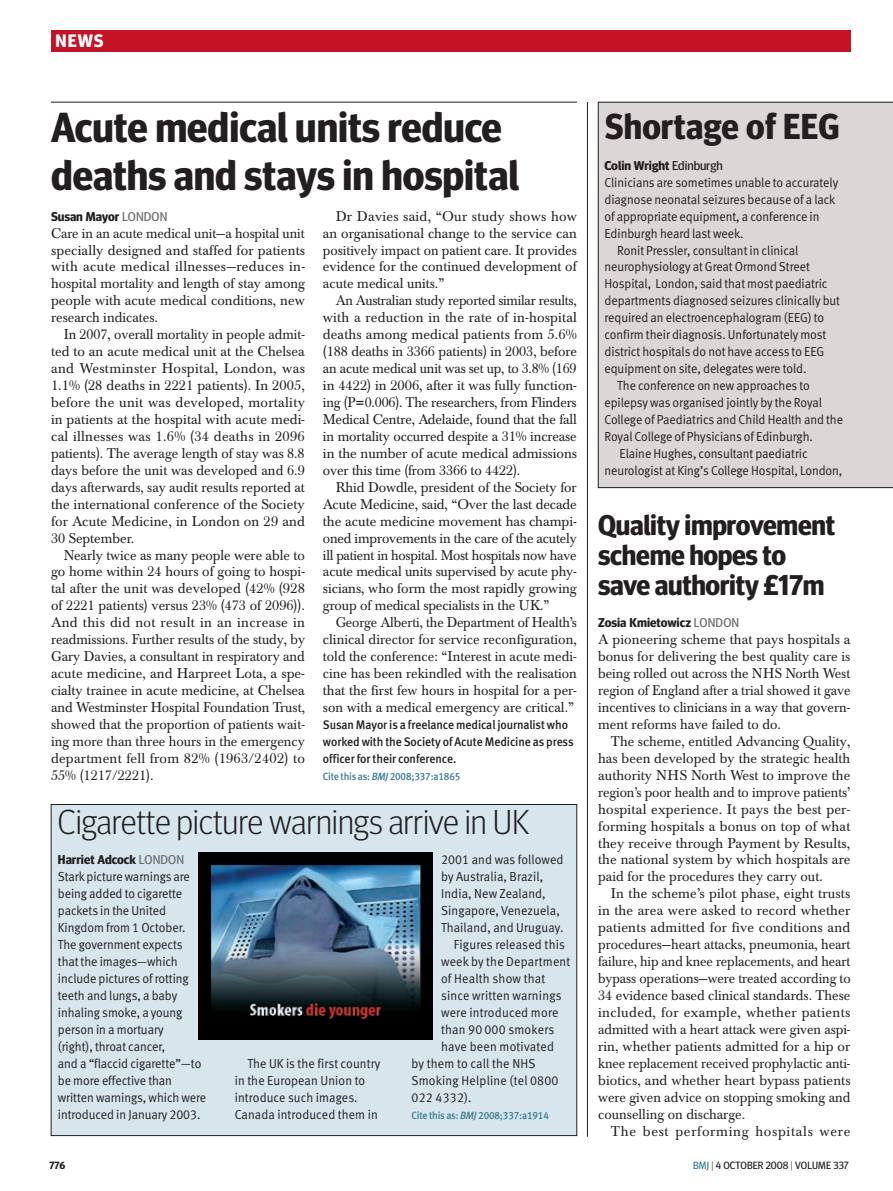
<style>
.page{position:relative;width:893px;height:1191px;background:#fff}
.page>*{position:absolute;margin:0;border:0;box-sizing:border-box;transform-origin:0 0}
.news_head_28bold{font:700 42px/48px "Meta Headline OT";color:#231f20}
.news_head_23bold{font:700 36px "Meta Headline OT";letter-spacing:.01em;color:#231f20}
.news_head_19bold{font:300 34.5px "Meta Headline OT";color:#231f20}
.news_head_19bold-2{font:700 28.5px/30px "Meta Headline OT";letter-spacing:-.01em;color:#231f20}
.t1{font:700 18px "Meta Headline OT";color:#fff}
.news_body_3colm_ind{font:13.95px/17px "Baskerville BE";color:#231f20;text-align:justify}
.news_body_3colm_ind-2{font:13.95px/17px "Baskerville BE";color:#231f20;text-align:justify;scale:.96 1}
.news_body_3colm_ind-3{font:13.95px "Baskerville BE";letter-spacing:.05em;color:#231f20}
.news_BOX_sans_text{font:13.05px/17px "Meta Normal LF";letter-spacing:-.005em;color:#231f20;scale:.95 1}
.news_BOX_sans_text-2{font:13.05px "Meta Normal LF";letter-spacing:.02em;color:#231f20;scale:.95 1}
.news_byline_author{font:700 12.75px "Meta Headline OT";color:#231f20}
.news_byline{font:700 12.75px "Meta Headline OT";color:#231f20}
.news_further_info{font:12.45px/17px "Meta Medium LF";letter-spacing:-.005em;color:#231f20;scale:.95 1}
.citation{font:10.5px "Meta Medium LF";letter-spacing:-.015em;color:#3c7b93;scale:.95 1}
.t2{font:10.5px "Meta Headline OT";color:#231f20}
.t3{font:700 10.5px "Meta Headline OT";color:#231f20}
.s1{font-weight:400;color:#6c6d70}
.s2{font-style:italic}
.s3{font-weight:400}
.s4{color:#3c7b93}
.s5{font-weight:300}
</style>
<div class="page">
<div style="left:598px;top:102px;width:295px;height:386px;background:#dad7d6"></div>
<div style="left:51px;top:30px;width:799px;height:21px;background:#c41324"></div>
<hr style="left:51px;top:102px;width:526px;height:1px;background:#231f20">
<hr style="left:587px;top:102px;width:1px;height:1034px;background:#231f20">
<div style="left:51px;top:804px;width:526px;height:331px;background:#d7e5ec"></div>
<img style="left:199px;top:852px;width:234px;height:187px">
<p class="t1" style="left:55px;top:30px;width:50px">NEWS</p>
<p class="news_head_28bold" style="left:51px;top:102px;width:470px">Acute medical units reduce deaths and stays in hospital</p>
<p class="news_byline_author" style="left:51px;top:208px;width:118px">Susan Mayor <span class="s1">LO NDON</span></p>
<p class="news_body_3colm_ind-2" style="left:51px;top:225px;width:266px">Care in an acute medical unit—a hospital unit specially designed and staffed for patients with acute medical illnesses—reduces in&shy;hospital mortality and length of stay among people with acute medical conditions, new research indicates.</p>
<p class="news_body_3colm_ind" style="left:51px;top:326px;width:255px;text-indent:13px">In 2007, overall mortality in people admit&shy;ted to an acute medical unit at the Chelsea and Westminster Hospital, London, was 1.1% (28 deaths in 2221 patients). In 2005, before the unit was developed, mortality in patients at the hospital with acute medi&shy;cal illnesses was 1.6% (34 deaths in 2096 patients). The average length of stay was 8.8 days before the unit was developed and 6.9 days afterwards, say audit results reported at the international conference of the Society for Acute Medicine, in London on 29 and 30 September.</p>
<p class="news_body_3colm_ind" style="left:51px;top:546px;width:256px;text-indent:13px">Nearly twice as many people were able to go home within 24 hours of going to hospi&shy;tal after the unit was developed (42% (928 of 2221 patients) versus 23% (473 of 2096)).<br>And this did not result in an increase in readmissions. Further results of the study, by Gary Davies, a consultant in respiratory and acute medicine, and Harpreet Lota, a spe&shy;cialty trainee in acute medicine, at Chelsea and Westminster Hospital Foundation Trust, showed that the proportion of patients wait&shy;ing more than three hours in the emergency department fell from 82% (1963/2402) to 55% (1217/2221).</p>
<p class="news_body_3colm_ind" style="left:323px;top:208px;width:256px;text-indent:13px">Dr Davies said, “Our study shows how an organisational change to the service can positively impact on patient care. It provides evidence for the continued development of acute medical units.”</p>
<p class="news_body_3colm_ind-2" style="left:323px;top:292px;width:266px;text-indent:13px">An Australian study reported similar results, with a reduction in the rate of in-hospital deaths among medical patients from 5.6% (188 deaths in 3366 patients) in 2003, before an acute medical unit was set up, to 3.8% (169 in 4422) in 2006, after it was fully function&shy;ing (P=0.006). The researchers, from Flinders Medical Centre, Adelaide, found that the fall in mortality occurred despite a 31% increase in the number of acute medical admissions over this time (from 3366 to 4422).</p>
<p class="news_body_3colm_ind" style="left:323px;top:479px;width:255px;text-indent:13px">Rhid Dowdle, president of the Society for Acute Medicine, said, “Over the last decade the acute medicine movement has champi&shy;oned improvements in the care of the acutely ill patient in hospital. Most hospitals now have acute medical units supervised by acute phy&shy;sicians, who form the most rapidly growing group of medical specialists in the UK.”</p>
<p class="news_body_3colm_ind-2" style="left:323px;top:614px;width:266px;text-indent:13px">George Alberti, the Department of Health’s clinical director for service reconfiguration, told the conference: “Interest in acute medi&shy;cine has been rekindled with the realisation that the first few hours in hospital for a per&shy;son with a medical emergency are critical.”</p>
<p class="news_further_info" style="left:323px;top:716px;width:265px">Susan Mayor is a freelance medical journalist who worked with the Society of Acute Medicine as press officer for their conference.</p>
<p class="citation" style="left:323px;top:770px;width:146px">Cite this as: <span class="s2">BMJ</span> 2008;337:a1865</p>
<p class="news_head_19bold" style="left:58px;top:801px;width:473px">Cigarette picture warnings arrive in UK</p>
<p class="news_byline_author" style="left:58px;top:852px;width:128px">Harriet Adcock <span class="s1">LO NDON</span></p>
<p class="news_BOX_sans_text" style="left:58px;top:868px;width:158px">Stark picture warnings are being added to cigarette packets in the United<br>Kingdom from 1 October.<br>The government expects that the images—which include pictures of rotting teeth and lungs, a baby inhaling smoke, a young person in a mortuary<br>(right), throat cancer,<br>and a “flaccid cigarette”—to be more effective than written warnings, which were introduced in January 2003.</p>
<p class="news_BOX_sans_text" style="left:441px;top:851px;width:130px">2001 and was followed by Australia, Brazil,<br>India, New Zealand,<br>Singapore, Venezuela,<br>Thailand, and Uruguay.</p>
<p class="news_BOX_sans_text-2" style="left:454px;top:937px;width:118px">Figures released this</p>
<p class="news_BOX_sans_text-2" style="left:441px;top:954px;width:138px">week by the Department</p>
<p class="news_BOX_sans_text-2" style="left:441px;top:971px;width:111px">of Health show that</p>
<p class="news_BOX_sans_text-2" style="left:441px;top:988px;width:128px">since written warnings</p>
<p class="news_BOX_sans_text-2" style="left:441px;top:1004px;width:125px">were introduced more</p>
<p class="news_BOX_sans_text-2" style="left:441px;top:1021px;width:121px">than 90 000 smokers</p>
<p class="news_BOX_sans_text-2" style="left:441px;top:1038px;width:120px">have been motivated</p>
<p class="news_BOX_sans_text-2" style="left:411px;top:1055px;width:132px">by them to call the NHS</p>
<p class="news_BOX_sans_text-2" style="left:411px;top:1072px;width:156px">Smoking Helpline (tel 0800</p>
<p class="news_BOX_sans_text" style="left:411px;top:1088px;width:65px">022 4332).</p>
<p class="citation" style="left:411px;top:1108px;width:146px">Cite this as: <span class="s2">BMJ</span> 2008;337:a1914</p>
<p class="news_BOX_sans_text" style="left:235px;top:1054px;width:155px;text-indent:13px">The UK is the first country in the European Union to introduce such images.<br>Canada introduced them in</p>
<p class="news_head_23bold" style="left:605px;top:105px;width:236px">Shortage of EEG</p>
<p class="news_byline" style="left:604px;top:158px;width:120px">Colin Wright <span class="s3">EDINBURGH</span></p>
<p class="news_BOX_sans_text" style="left:604px;top:174px;width:248px">Clinicians are sometimes unable to accurately diagnose neonatal seizures because of a lack of appropriate equipment, a conference in Edinburgh heard last week.</p>
<p class="news_BOX_sans_text" style="left:604px;top:241px;width:249px;text-indent:13px">Ronit Pressler, consultant in clinical neurophysiology at Great Ormond Street Hospital, London, said that most paediatric departments diagnosed seizures clinically but required an electroencephalogram (EEG) to confirm their diagnosis. Unfortunately most district hospitals do not have access to EEG equipment on site, delegates were told.</p>
<p class="news_BOX_sans_text" style="left:604px;top:377px;width:253px;text-indent:13px">The conference on new approaches to epilepsy was organised jointly by the Royal College of Paediatrics and Child Health and the Royal College of Physicians of Edinburgh.</p>
<p class="news_BOX_sans_text" style="left:604px;top:445px;width:252px;text-indent:15px">Elaine Hughes, consultant paediatric neurologist at King’s College Hospital, London,</p>
<p class="news_head_19bold-2" style="left:598px;top:509px;width:238px">Quality improvement scheme hopes to save authority £17m</p>
<p class="news_byline_author" style="left:598px;top:615px;width:143px">Zosia Kmietowicz <span class="s1">LO NDON</span></p>
<p class="news_body_3colm_ind" style="left:598px;top:631px;width:254px">A pioneering scheme that pays hospitals a bonus for delivering the best quality care is being rolled out across the NHS North West region of England after a trial showed it gave incentives to clinicians in a way that govern&shy;ment reforms have failed to do.</p>
<p class="news_body_3colm_ind" style="left:598px;top:733px;width:254px;text-indent:13px">The scheme, entitled Advancing Quality, has been developed by the strategic health authority NHS North West to improve the region’s poor health and to improve patients’ hospital experience. It pays the best per&shy;forming hospitals a bonus on top of what they receive through Payment by Results, the national system by which hospitals are paid for the procedures they carry out.</p>
<p class="news_body_3colm_ind" style="left:598px;top:885px;width:254px;text-indent:13px">In the scheme’s pilot phase, eight trusts in the area were asked to record whether patients admitted for five conditions and procedures—heart attacks, pneumonia, heart failure, hip and knee replacements, and heart bypass operations—were treated according to 34 evidence based clinical standards. These included, for example, whether patients admitted with a heart attack were given aspi&shy;rin, whether patients admitted for a hip or knee replacement received prophylactic anti&shy;biotics, and whether heart bypass patients were given advice on stopping smoking and counselling on discharge.</p>
<p class="news_body_3colm_ind-3" style="left:611px;top:1122px;width:241px">The best performing hospitals were</p>
<p class="t3" style="left:49px;top:1159px;width:17px">776</p>
<p class="t2" style="left:693px;top:1159px;width:157px"><span class="s4">BMJ</span> <span class="s5">|</span> 4 OCTOBER 2008 <span class="s5">|</span> VOLUME 337</p>
</div>
